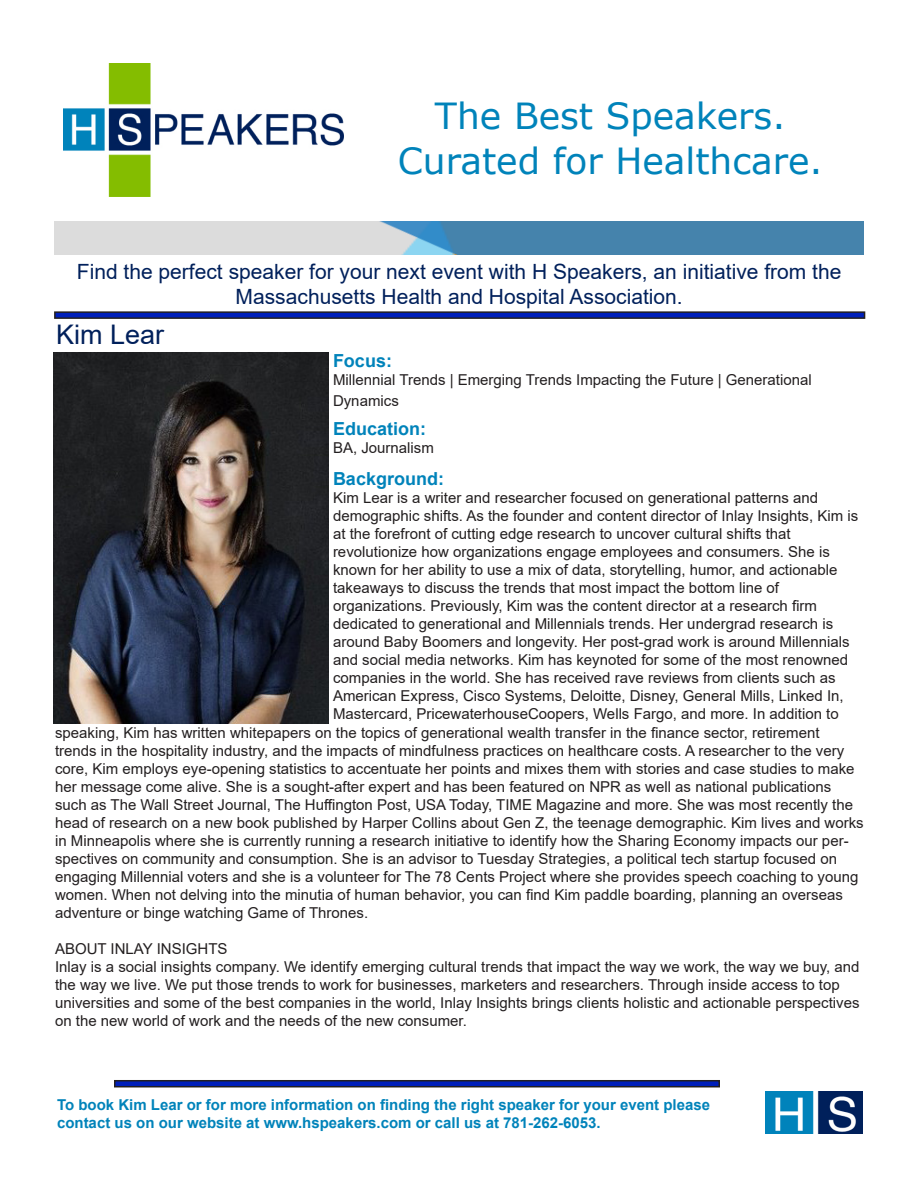
<style>
.page{position:relative;width:918px;height:1188px;background:#fff}
.page>*{position:absolute;margin:0;border:0;box-sizing:border-box;transform-origin:0 0}
.t1{font:36px "Verdana";color:#0083ba}
.t2{font:27px "Arial";color:#00205b}
.t3{font:21px/25.2px "Arial";color:#00205b;text-align:center}
.t4{font:700 18px "Arial";color:#0083ba}
.t5{font:15px/18px "Arial";color:#231f20}
.t6{font:700 15px "Arial";color:#0083ba}
</style>
<div class="page">
<img style="left:54px;top:221px;width:810px;height:33px">
<img style="left:63px;top:63px;width:281px;height:133px">
<div style="left:115px;top:1081px;width:604px;height:6px;background:#001fba"></div>
<div style="left:114px;top:1080px;width:606px;height:7px;border:2px solid #231f20"></div>
<div style="left:55px;top:312px;width:810px;height:6px;background:#001fba"></div>
<div style="left:54px;top:311px;width:811px;height:8px;border:2px solid #231f20"></div>
<img style="left:766px;top:1092px;width:97px;height:42px">
<img style="left:53px;top:353px;width:275px;height:371px">
<p class="t1" style="left:435px;top:91px;width:352px">The Best Speakers.</p>
<p class="t1" style="left:398px;top:136px;width:426px">Curated for Healthcare.</p>
<p class="t3" style="left:77px;top:259px;width:766px">Find the perfect speaker for your next event with H Speakers, an initiative from the<br>Massachusetts Health and Hospital Association.</p>
<p class="t2" style="left:56px;top:316px;width:110px">Kim Lear</p>
<p class="t4" style="left:333px;top:348px;width:61px">Focus:</p>
<p class="t5" style="left:333px;top:369px;width:480px;line-height:21.6px">Millennial Trends | Emerging Trends Impacting the Future | Generational<br>Dynamics</p>
<p class="t4" style="left:333px;top:416px;width:95px">Education:</p>
<p class="t5" style="left:333px;top:439px;width:102px">BA, Journalism</p>
<p class="t4" style="left:333px;top:466px;width:113px">Background:</p>
<p class="t5" style="left:333px;top:489px;width:527px">Kim Lear is a writer and researcher focused on generational patterns and demographic shifts. As the founder and content director of Inlay Insights, Kim is at the forefront of cutting edge research to uncover cultural shifts that revolutionize how organizations engage employees and consumers. She is known for her ability to use a mix of data, storytelling, humor, and actionable takeaways to discuss the trends that most impact the bottom line of organizations. Previously, Kim was the content director at a research firm dedicated to generational and Millennials trends. Her undergrad research is around Baby Boomers and longevity. Her post-grad work is around Millennials and social media networks. Kim has keynoted for some of the most renowned companies in the world. She has received rave reviews from clients such as American Express, Cisco Systems, Deloitte, Disney, General Mills, Linked In, Mastercard, PricewaterhouseCoopers, Wells Fargo, and more. In addition to</p>
<p class="t5" style="left:55px;top:723px;width:810px">speaking, Kim has written whitepapers on the topics of generational wealth transfer in the finance sector, retirement trends in the hospitality industry, and the impacts of mindfulness practices on healthcare costs. A researcher to the very core, Kim employs eye-opening statistics to accentuate her points and mixes them with stories and case studies to make her message come alive. She is a sought-after expert and has been featured on NPR as well as national publications such as The Wall Street Journal, The Huffington Post, USA Today, TIME Magazine and more. She was most recently the head of research on a new book published by Harper Collins about Gen Z, the teenage demographic. Kim lives and works in Minneapolis where she is currently running a research initiative to identify how the Sharing Economy impacts our per&shy;spectives on community and consumption. She is an advisor to Tuesday Strategies, a political tech startup focused on</p>
<p class="t5" style="left:55px;top:867px;width:805px">engaging Millennial voters and she is a volunteer for The 78 Cents Project where she provides speech coaching to young women. When not delving into the minutia of human behavior, you can find Kim paddle boarding, planning an overseas adventure or binge watching Game of Thrones.</p>
<p class="t5" style="left:55px;top:939px;width:174px">ABOUT INLAY INSIGHTS</p>
<p class="t5" style="left:55px;top:957px;width:806px">Inlay is a social insights company. We identify emerging cultural trends that impact the way we work, the way we buy, and the way we live. We put those trends to work for businesses, marketers and researchers. Through inside access to top universities and some of the best companies in the world, Inlay Insights brings clients holistic and actionable perspectives on the new world of work and the needs of the new consumer.</p>
<p class="t6" style="left:57px;top:1095px;width:655px">To book Kim Lear or for more information on finding the right speaker for your event please</p>
<p class="t6" style="left:57px;top:1113px;width:545px">contact us on our website at www.hspeakers.com or call us at 781-262-6053.</p>
</div>
